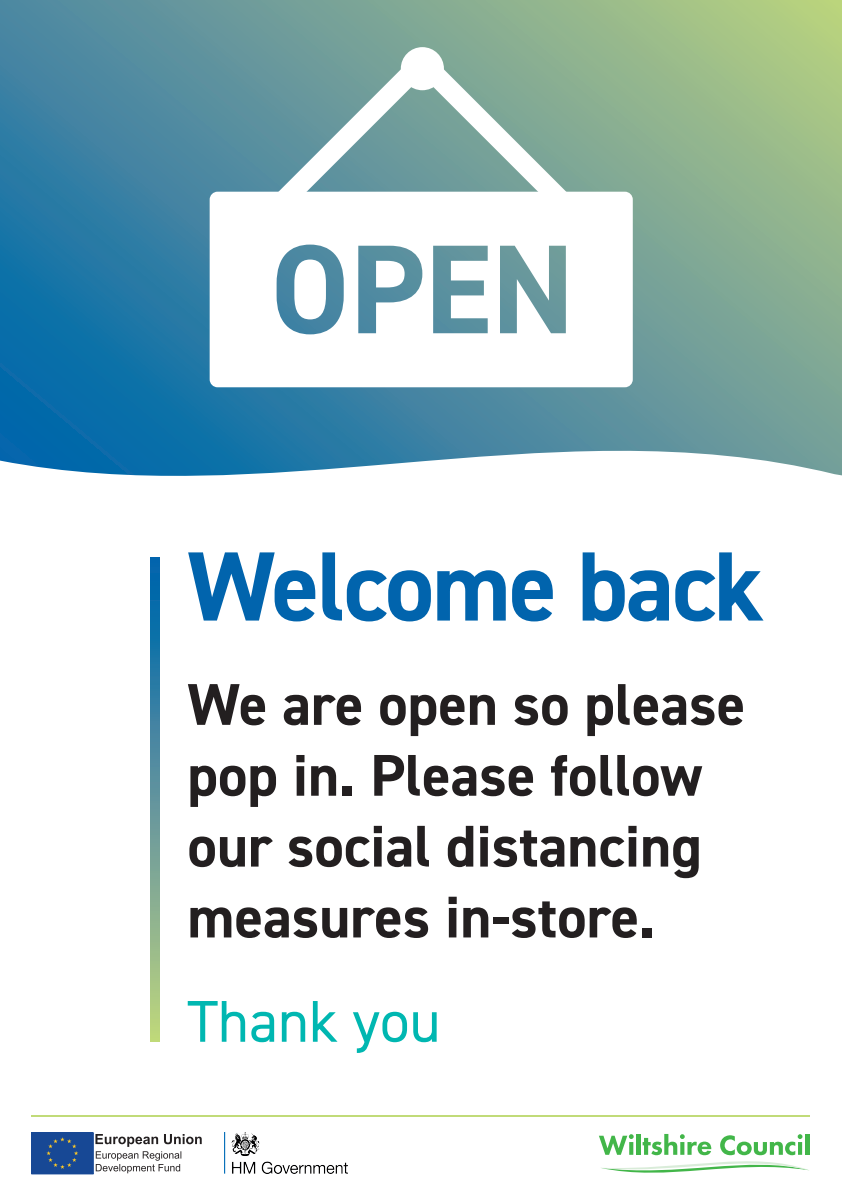
<style>
.page{position:relative;width:842px;height:1192px;background:#fff}
.page>*{position:absolute;margin:0;border:0;box-sizing:border-box;transform-origin:0 0}
.t1{font:700 98.8px "DIN2014";letter-spacing:-.02em;color:#0164ad}
.t2{font:700 59.05px/70.8px "DIN2014";color:#231f20}
.t3{font:59.05px "DIN2014";color:#00b7b1}
</style>
<div class="page">
<svg style="left:0;top:0;width:842px;height:476px;background:#61999f"></svg>
<svg style="left:150px;top:557px;width:10px;height:485px;background:#5c9799"></svg>
<svg style="left:95px;top:1134px;width:107px;height:39px"></svg>
<div style="left:32px;top:1133px;width:61px;height:41px;background:#174895"></div>
<div style="left:31px;top:1133px;width:62px;height:41px;border:1px solid #174895"></div>
<svg style="left:46px;top:1137px;width:32px;height:32px"></svg>
<img style="left:224px;top:1133px;width:124px;height:41px">
<svg style="left:599px;top:1134px;width:211px;height:39px"></svg>
<hr style="left:31px;top:1116px;width:779px;height:1px;background:#c1db78">
<svg style="left:273px;top:50px;width:299px;height:142px;background:#86aca7"></svg>
<svg style="left:210px;top:192px;width:423px;height:195px"></svg>
<div style="left:401px;top:47px;width:43px;height:43px;background:#fff;border-radius:50%"></div>
<h1 class="t1" style="left:187px;top:521px;width:578px">Welcome back</h1>
<p class="t2" style="left:187px;top:668px;width:559px">We are open so please pop in. Please follow our social distancing measures in-store.</p>
<p class="t3" style="left:187px;top:985px;width:254px">Thank you</p>
</div>
